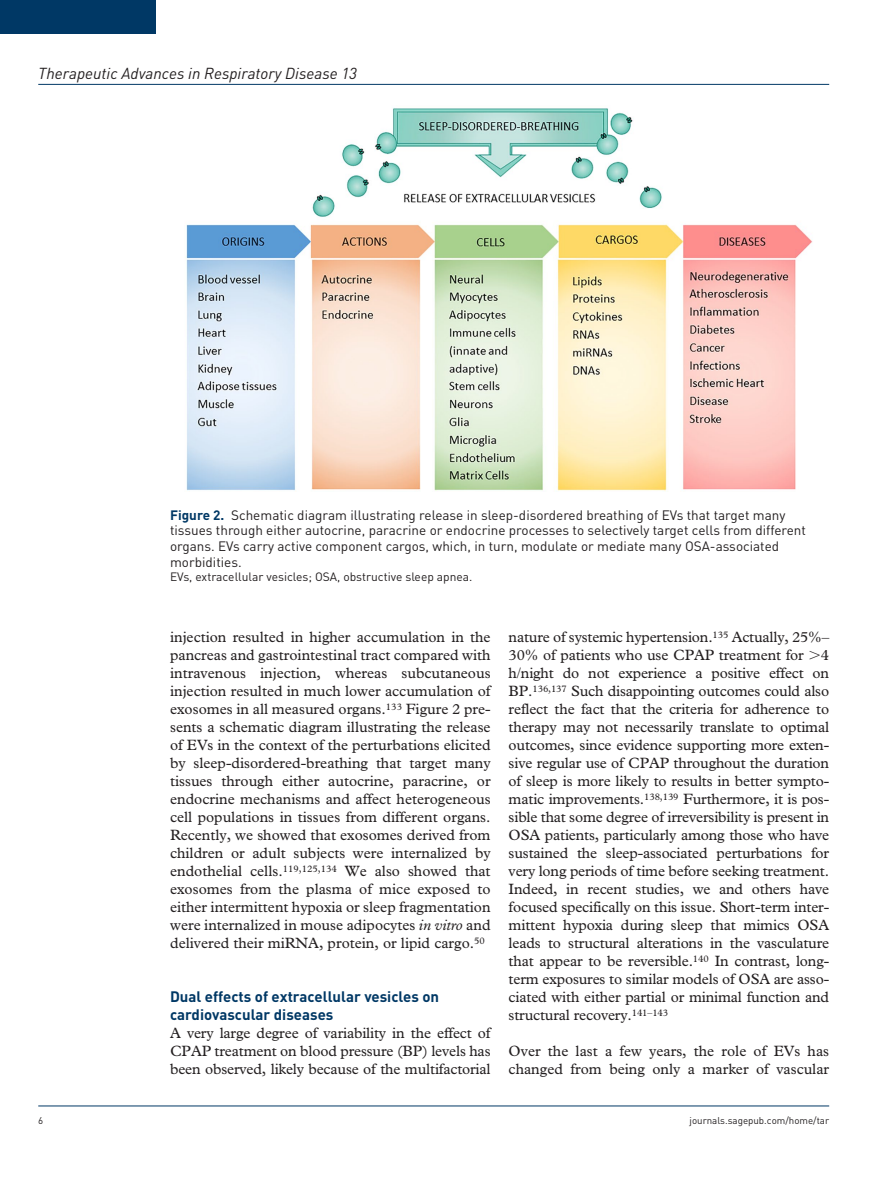
<style>
.page{position:relative;width:893px;height:1191px;background:#fff}
.page>*{position:absolute;margin:0;border:0;box-sizing:border-box;transform-origin:0 0}
.t1{font:italic 15.75px "DIN";color:#231f20}
.t2{font:15px/18px "Plantin Std";color:#231f20;text-align:justify}
.t3{font:700 15px/18px "DIN";color:#003865}
.t4{font:13.5px/15.8px "DIN";color:#231f20}
.t5{font:12px "DIN";color:#231f20}
.t6{font:9.75px "DIN";color:#231f20}
.s1{font-weight:700;color:#003865}
.s2{font-style:italic}
</style>
<div class="page">
<hr style="left:38px;top:84px;width:791px;height:1px;background:#003865">
<hr style="left:38px;top:1105px;width:791px;height:1px;background:#003865">
<div style="left:0;top:0;width:155px;height:34px;background:#003865"></div>
<img style="left:186px;top:108px;width:627px;height:383px">
<p class="t1" style="left:38px;top:63px;width:320px">Therapeutic Advances in Respiratory Disease 13</p>
<p class="t4" style="left:170px;top:506px;width:637px"><span class="s1">Figure 2.</span> Schematic diagram illustrating release in sleep-disordered breathing of EVs that target many tissues through either autocrine, paracrine or endocrine processes to selectively target cells from different organs. EVs carry active component cargos, which, in turn, modulate or mediate many OSA-associated morbidities.</p>
<p class="t5" style="left:170px;top:569px;width:304px">EVs, extracellular vesicles; OSA, obstructive sleep apnea.</p>
<p class="t2" style="left:170px;top:628px;width:322px">injection resulted in higher accumulation in the pancreas and gastrointestinal tract compared with intravenous injection, whereas subcutaneous injection resulted in much lower accumulation of exosomes in all measured organs.<sup>133</sup> Figure 2 pre&shy;sents a schematic diagram illustrating the release of EVs in the context of the perturbations elicited by sleep-disordered-breathing that target many tissues through either autocrine, paracrine, or endocrine mechanisms and affect heterogeneous cell populations in tissues from different organs.<br>Recently, we showed that exosomes derived from children or adult subjects were internalized by endothelial cells.<sup>119,125,134</sup> We also showed that exosomes from the plasma of mice exposed to either intermittent hypoxia or sleep fragmentation were internalized in mouse adipocytes <span class="s2">in vitro</span> and delivered their miRNA, protein, or lipid cargo.<sup>50</sup></p>
<p class="t3" style="left:170px;top:987px;width:270px">Dual effects of extracellular vesicles on cardiovascular diseases</p>
<p class="t2" style="left:170px;top:1024px;width:322px">A very large degree of variability in the effect of CPAP treatment on blood pressure (BP) levels has been observed, likely because of the multifactorial</p>
<p class="t2" style="left:509px;top:628px;width:322px">nature of systemic hypertension.<sup>135</sup> Actually, 25%– 30% of patients who use CPAP treatment for 4 h/night do not experience a positive effect on BP.<sup>136,137</sup> Such disappointing outcomes could also reflect the fact that the criteria for adherence to therapy may not necessarily translate to optimal outcomes, since evidence supporting more exten&shy;sive regular use of CPAP throughout the duration of sleep is more likely to results in better sympto&shy;matic improvements.<sup>138,139</sup> Furthermore, it is pos&shy;sible that some degree of irreversibility is present in OSA patients, particularly among those who have sustained the sleep-associated perturbations for very long periods of time before seeking treatment.<br>Indeed, in recent studies, we and others have focused specifically on this issue. Short-term inter&shy;mittent hypoxia during sleep that mimics OSA leads to structural alterations in the vasculature that appear to be reversible.<sup>140</sup> In contrast, long&shy;term exposures to similar models of OSA are asso&shy;ciated with either partial or minimal function and structural recovery.<sup>141–143</sup></p>
<p class="t2" style="left:509px;top:1042px;width:322px">Over the last a few years, the role of EVs has changed from being only a marker of vascular</p>
<p class="t6" style="left:38px;top:1114px;width:7px">6</p>
<p class="t6" style="left:689px;top:1114px;width:141px">journals.sagepub.com/home/tar</p>
</div>
